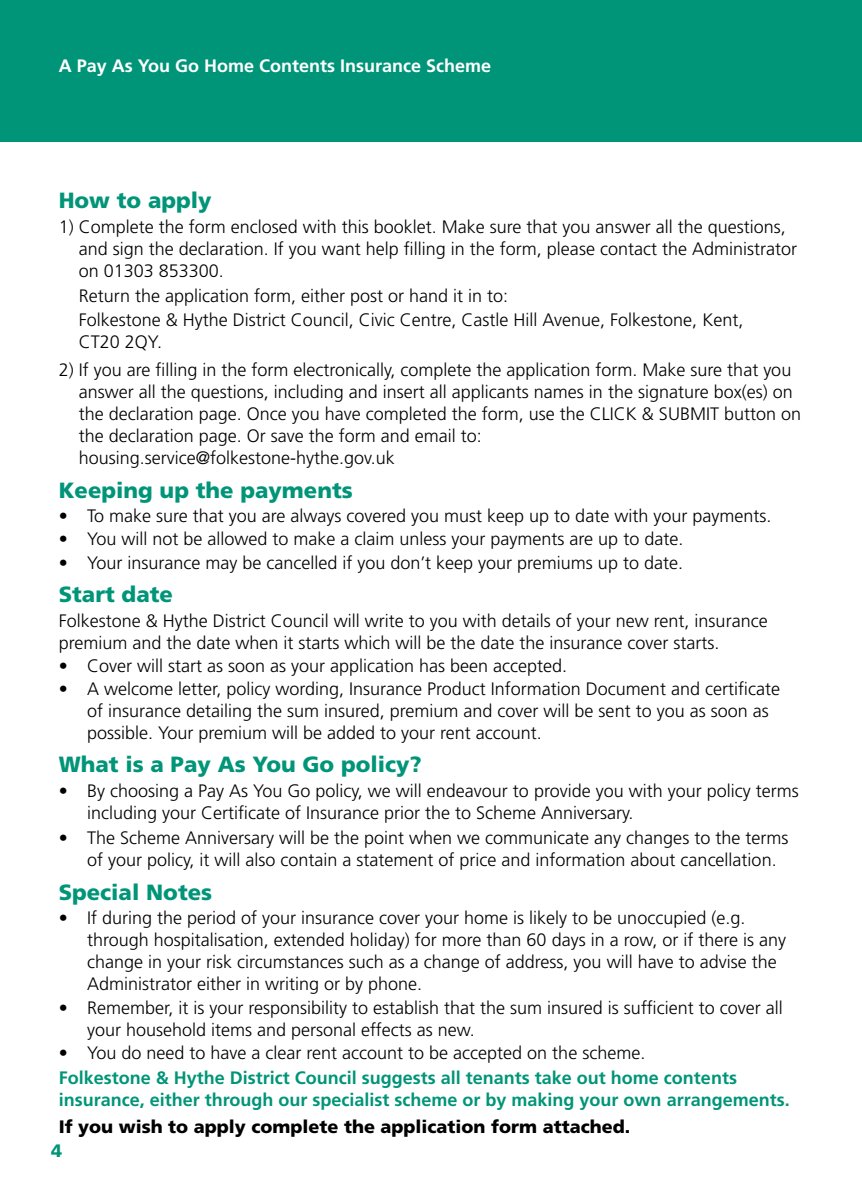
<style>
.page{position:relative;width:862px;height:1191px;background:#fff}
.page>*{position:absolute;margin:0;border:0;box-sizing:border-box;transform-origin:0 0}
.t1{font:900 22px "Frutiger LT Std";color:#009578}
.t2{font:300 18px/22px "Frutiger LT Std";color:#000}
.t3{font:700 18px/22px "Frutiger LT Std";color:#009578}
.t4{font:900 18px "Frutiger LT Std";color:#000}
.t5{font:700 18px "Frutiger LT Std";color:#fff}
.t6{font:900 18px "Frutiger LT Std";color:#009578}
</style>
<div class="page">
<div style="left:0;top:0;width:862px;height:142px;background:#009578"></div>
<p class="t5" style="left:59px;top:55px;width:434px">A Pay As You Go Home Contents Insurance Scheme</p>
<p class="t1" style="left:59px;top:187px;width:154px">How to apply</p>
<p class="t2" style="left:79px;top:216px;width:720px;text-indent:-20px">1) Complete the form enclosed with this booklet. Make sure that you answer all the questions, and sign the declaration. If you want help filling in the form, please contact the Administrator on 01303 853300.</p>
<p class="t2" style="left:79px;top:283px;width:666px;line-height:24.8px">Return the application form, either post or hand it in to:<br>Folkestone &amp; Hythe District Council, Civic Centre, Castle Hill Avenue, Folkestone, Kent,</p>
<p class="t2" style="left:79px;top:331px;width:85px">CT20 2QY.</p>
<p class="t2" style="left:79px;top:359px;width:724px;text-indent:-20px">2) If you are filling in the form electronically, complete the application form. Make sure that you answer all the questions, including and insert all applicants names in the signature box(es) on the declaration page. Once you have completed the form, use the CLICK &amp; SUBMIT button on the declaration page. Or save the form and email to: housing.service@folkestone-hythe.gov.uk</p>
<p class="t1" style="left:59px;top:476px;width:296px">Keeping up the payments</p>
<p class="t2" style="left:59px;top:505px;width:714px">• To make sure that you are always covered you must keep up to date with your payments.</p>
<p class="t2" style="left:59px;top:528px;width:626px">• You will not be allowed to make a claim unless your payments are up to date.</p>
<p class="t2" style="left:59px;top:551px;width:626px">• Your insurance may be cancelled if you don’t keep your premiums up to date.</p>
<p class="t1" style="left:59px;top:581px;width:116px">Start date</p>
<p class="t2" style="left:59px;top:610px;width:710px">Folkestone &amp; Hythe District Council will write to you with details of your new rent, insurance premium and the date when it starts which will be the date the insurance cover starts.</p>
<p class="t2" style="left:59px;top:655px;width:510px">• Cover will start as soon as your application has been accepted.</p>
<p class="t2" style="left:87px;top:678px;width:694px;text-indent:-28px">• A welcome letter, policy wording, Insurance Product Information Document and certificate of insurance detailing the sum insured, premium and cover will be sent to you as soon as possible. Your premium will be added to your rent account.</p>
<p class="t1" style="left:59px;top:751px;width:365px">What is a Pay As You Go policy?</p>
<p class="t2" style="left:87px;top:780px;width:713px;text-indent:-28px">• By choosing a Pay As You Go policy, we will endeavour to provide you with your policy terms including your Certificate of Insurance prior the to Scheme Anniversary.</p>
<p class="t2" style="left:87px;top:827px;width:703px;text-indent:-28px">• The Scheme Anniversary will be the point when we communicate any changes to the terms of your policy, it will also contain a statement of price and information about cancellation.</p>
<p class="t1" style="left:59px;top:878px;width:155px">Special Notes</p>
<p class="t2" style="left:87px;top:907px;width:700px;text-indent:-28px">• If during the period of your insurance cover your home is likely to be unoccupied (e.g. through hospitalisation, extended holiday) for more than 60 days in a row, or if there is any change in your risk circumstances such as a change of address, you will have to advise the Administrator either in writing or by phone.</p>
<p class="t2" style="left:87px;top:996px;width:697px;text-indent:-28px">• Remember, it is your responsibility to establish that the sum insured is sufficient to cover all your household items and personal effects as new.</p>
<p class="t2" style="left:59px;top:1041px;width:588px">• You do need to have a clear rent account to be accepted on the scheme.</p>
<p class="t3" style="left:59px;top:1066px;width:732px">Folkestone &amp; Hythe District Council suggests all tenants take out home contents insurance, either through our specialist scheme or by making your own arrangements.</p>
<p class="t4" style="left:59px;top:1116px;width:573px">If you wish to apply complete the application form attached.</p>
<p class="t6" style="left:51px;top:1139px;width:13px">4</p>
</div>
